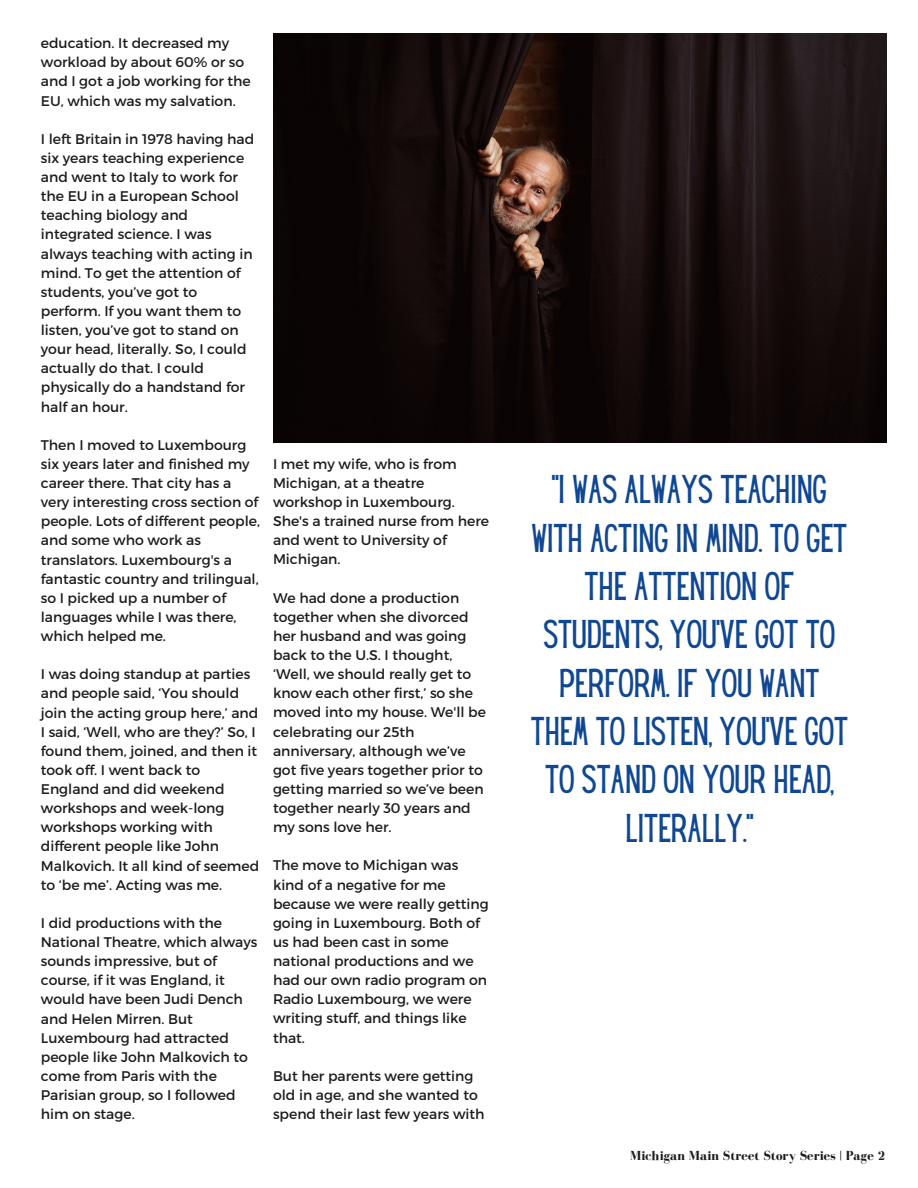
<style>
.page{position:relative;width:918px;height:1188px;background:#fff}
.page>*{position:absolute;margin:0;border:0;box-sizing:border-box;transform-origin:0 0}
.t1{font:35.1px/48.3px "Hey Gotcha";color:#104792;text-align:center}
.t2{font:13.95px/19.2px "Montserrat";color:#1c1c1c}
.t3{font:700 13.5px "Bodoni FLF";color:#1c1c1c}
</style>
<div class="page">
<img style="left:273px;top:34px;width:613px;height:408px">
<p class="t2" style="left:41px;top:33px;width:212px">education. It decreased my workload by about 60% or so and I got a job working for the<br>EU, which was my salvation.</p>
<p class="t2" style="left:41px;top:129px;width:215px">I left Britain in 1978 having had six years teaching experience and went to Italy to work for the EU in a European School teaching biology and integrated science. I was always teaching with acting in mind. To get the attention of students, you’ve got to perform. If you want them to listen, you’ve got to stand on your head, literally. So, I could actually do that. I could physically do a handstand for half an hour.</p>
<p class="t2" style="left:41px;top:435px;width:221px">Then I moved to Luxembourg six years later and finished my career there. That city has a very interesting cross section of people. Lots of different people, and some who work as translators. Luxembourg's a fantastic country and trilingual, so I picked up a number of languages while I was there, which helped me.</p>
<p class="t2" style="left:41px;top:664px;width:220px">I was doing standup at parties and people said, ‘You should join the acting group here,’ and<br>I said, ‘Well, who are they?’ So, I found them, joined, and then it took off. I went back to<br>England and did weekend workshops and week-long workshops working with different people like John<br>Malkovich. It all kind of seemed to ‘be me’. Acting was me.</p>
<p class="t2" style="left:41px;top:913px;width:218px">I did productions with the<br>National Theatre, which always sounds impressive, but of course, if it was England, it would have been Judi Dench and Helen Mirren. But<br>Luxembourg had attracted people like John Malkovich to come from Paris with the<br>Parisian group, so I followed him on stage.</p>
<p class="t2" style="left:273px;top:454px;width:218px">I met my wife, who is from<br>Michigan, at a theatre workshop in Luxembourg.<br>She's a trained nurse from here and went to University of<br>Michigan.</p>
<p class="t2" style="left:273px;top:587px;width:214px">We had done a production together when she divorced her husband and was going back to the U.S. I thought, ‘Well, we should really get to know each other first,’ so she moved into my house. We'll be celebrating our 25th anniversary, although we’ve got five years together prior to getting married so we’ve been together nearly 30 years and my sons love her.</p>
<p class="t2" style="left:273px;top:855px;width:217px">The move to Michigan was kind of a negative for me because we were really getting going in Luxembourg. Both of us had been cast in some national productions and we had our own radio program on<br>Radio Luxembourg, we were writing stuff, and things like that.</p>
<p class="t2" style="left:273px;top:1066px;width:213px">But her parents were getting old in age, and she wanted to spend their last few years with</p>
<h1 class="t1" style="left:531px;top:469px;width:318px">"I WAS ALWAYS TEACHING<br>WITH ACTING IN MIND. TO GET<br>THE ATTENTION OF<br>STUDENTS, YOU’VE GOT TO<br>PERFORM. IF YOU WANT<br>THEM TO LISTEN, YOU’VE GOT<br>TO STAND ON YOUR HEAD,<br>LITERALLY."</h1>
<p class="t3" style="left:630px;top:1148px;width:257px">Michigan Main Street Story Series | Page 2</p>
</div>
